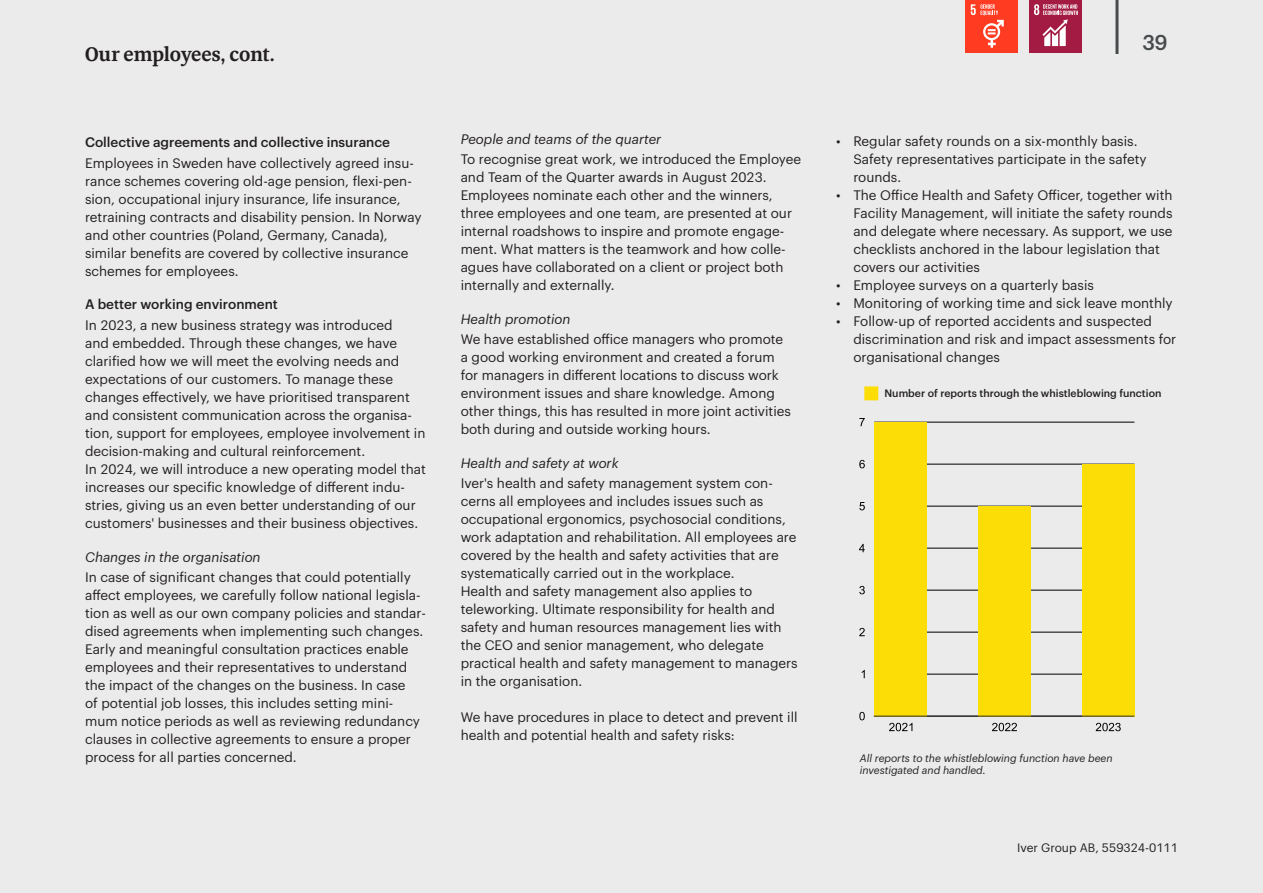
<style>
.page{position:relative;width:1263px;height:893px;background:#ebebec}
.page>*{position:absolute;margin:0;border:0;box-sizing:border-box;transform-origin:0 0}
.Notrubrik{font:700 21px "Aleksei";letter-spacing:-.005em;color:#231f20}
.t1{font:500 21px "Graphik";color:#484b4c}
.Brödtext_utan_indrag{font:13.5px/18px "Graphik";color:#231f20}
.Mellanrubrik_2{font:italic 13.5px "Graphik";color:#231f20}
.Mellanrubrik_1{font:500 13.5px "Graphik";color:#231f20}
.t2{font:12px "Graphik";color:#231f20}
.Förklaring_noter{font:italic 10.5px/12px "Graphik";color:#231f20}
.Mellanrubrik_1_noter{font:500 10.5px "Graphik";color:#231f20}
</style>
<div class="page">
<hr style="left:1115px;top:0;width:3px;height:54px;background:#484b4c">
<svg style="left:859px;top:712px;width:6px;height:8px"></svg>
<svg style="left:862px;top:670px;width:3px;height:8px"></svg>
<svg style="left:859px;top:628px;width:6px;height:8px"></svg>
<svg style="left:859px;top:586px;width:6px;height:8px"></svg>
<svg style="left:859px;top:544px;width:6px;height:8px"></svg>
<svg style="left:859px;top:502px;width:6px;height:8px"></svg>
<svg style="left:859px;top:460px;width:6px;height:8px"></svg>
<svg style="left:859px;top:418px;width:6px;height:8px"></svg>
<svg style="left:889px;top:723px;width:23px;height:8px"></svg>
<svg style="left:992px;top:723px;width:25px;height:8px"></svg>
<svg style="left:1096px;top:723px;width:25px;height:8px"></svg>
<hr style="left:874px;top:674px;width:260px;height:1px;background:#000">
<hr style="left:874px;top:632px;width:260px;height:1px;background:#000">
<hr style="left:874px;top:590px;width:260px;height:1px;background:#000">
<hr style="left:874px;top:548px;width:260px;height:1px;background:#000">
<hr style="left:874px;top:506px;width:260px;height:1px;background:#000">
<hr style="left:874px;top:464px;width:260px;height:1px;background:#000">
<hr style="left:874px;top:422px;width:260px;height:1px;background:#000">
<div style="left:874px;top:422px;width:53px;height:294px;background:#fcde06"></div>
<div style="left:978px;top:506px;width:53px;height:210px;background:#fcde06"></div>
<div style="left:1081px;top:464px;width:53px;height:252px;background:#fcde06"></div>
<hr style="left:874px;top:716px;width:260px;height:1px;background:#292c2f">
<svg style="left:864px;top:386px;width:14px;height:14px"></svg>
<div style="left:1029px;top:0;width:52px;height:52px;background:#a31a42"></div>
<svg style="left:1034px;top:4px;width:44px;height:42px"></svg>
<div style="left:965px;top:0;width:53px;height:52px;background:#ff3b21"></div>
<svg style="left:971px;top:4px;width:33px;height:44px"></svg>
<p class="Notrubrik" style="left:85px;top:40px;width:191px">Our employees, cont.</p>
<p class="Mellanrubrik_1" style="left:85px;top:132px;width:306px">Collective agreements and collective insurance</p>
<p class="Brödtext_utan_indrag" style="left:85px;top:153px;width:338px">Employees in Sweden have collectively agreed insu&shy;rance schemes covering old-age pension, flexi-pen&shy;sion, occupational injury insurance, life insurance, retraining contracts and disability pension. In Norway and other countries (Poland, Germany, Canada), similar benefits are covered by collective insurance schemes for employees.</p>
<p class="Mellanrubrik_1" style="left:85px;top:294px;width:194px">A better working environment</p>
<p class="Brödtext_utan_indrag" style="left:85px;top:315px;width:342px">In 2023, a new business strategy was introduced<br>and embedded. Through these changes, we have clarified how we will meet the evolving needs and expectations of our customers. To manage these changes effectively, we have prioritised transparent and consistent communication across the organisa&shy;tion, support for employees, employee involvement in decision-making and cultural reinforcement.</p>
<p class="Brödtext_utan_indrag" style="left:85px;top:459px;width:342px">In 2024, we will introduce a new operating model that increases our specific knowledge of different indu&shy;stries, giving us an even better understanding of our customers' businesses and their business objectives.</p>
<p class="Mellanrubrik_2" style="left:85px;top:547px;width:177px">Changes in the organisation</p>
<p class="Brödtext_utan_indrag" style="left:85px;top:567px;width:342px">In case of significant changes that could potentially affect employees, we carefully follow national legisla&shy;tion as well as our own company policies and standar&shy;dised agreements when implementing such changes.<br>Early and meaningful consultation practices enable employees and their representatives to understand the impact of the changes on the business. In case<br>of potential job losses, this includes setting mini&shy;mum notice periods as well as reviewing redundancy clauses in collective agreements to ensure a proper process for all parties concerned.</p>
<p class="Mellanrubrik_2" style="left:461px;top:129px;width:202px">People and teams of the quarter</p>
<p class="Brödtext_utan_indrag" style="left:461px;top:149px;width:342px">To recognise great work, we introduced the Employee and Team of the Quarter awards in August 2023.<br>Employees nominate each other and the winners, three employees and one team, are presented at our internal roadshows to inspire and promote engage&shy;ment. What matters is the teamwork and how colle&shy;agues have collaborated on a client or project both internally and externally.</p>
<p class="Mellanrubrik_2" style="left:461px;top:309px;width:111px">Health promotion</p>
<p class="Brödtext_utan_indrag" style="left:461px;top:329px;width:332px">We have established office managers who promote a good working environment and created a forum for managers in different locations to discuss work environment issues and share knowledge. Among other things, this has resulted in more joint activities both during and outside working hours.</p>
<p class="Mellanrubrik_2" style="left:461px;top:453px;width:159px">Health and safety at work</p>
<p class="Brödtext_utan_indrag" style="left:461px;top:473px;width:337px">Iver's health and safety management system con&shy;cerns all employees and includes issues such as occupational ergonomics, psychosocial conditions, work adaptation and rehabilitation. All employees are covered by the health and safety activities that are systematically carried out in the workplace.</p>
<p class="Brödtext_utan_indrag" style="left:461px;top:581px;width:338px">Health and safety management also applies to teleworking. Ultimate responsibility for health and safety and human resources management lies with the CEO and senior management, who delegate practical health and safety management to managers in the organisation.</p>
<p class="Brödtext_utan_indrag" style="left:461px;top:707px;width:338px">We have procedures in place to detect and prevent ill health and potential health and safety risks:</p>
<h1 class="t1" style="left:1142px;top:27px;width:27px">39</h1>
<p class="Brödtext_utan_indrag" style="left:853px;top:131px;width:295px;text-indent:-17px">• Regular safety rounds on a six-monthly basis.<br>Safety representatives participate in the safety rounds.</p>
<p class="Brödtext_utan_indrag" style="left:853px;top:185px;width:321px;text-indent:-17px">• The Office Health and Safety Officer, together with Facility Management, will initiate the safety rounds and delegate where necessary. As support, we use checklists anchored in the labour legislation that covers our activities</p>
<p class="Brödtext_utan_indrag" style="left:836px;top:275px;width:259px">• Employee surveys on a quarterly basis</p>
<p class="Brödtext_utan_indrag" style="left:836px;top:293px;width:338px">• Monitoring of working time and sick leave monthly</p>
<p class="Brödtext_utan_indrag" style="left:853px;top:311px;width:325px;text-indent:-17px">• Follow-up of reported accidents and suspected discrimination and risk and impact assessments for organisational changes</p>
<p class="Mellanrubrik_1_noter" style="left:884px;top:385px;width:278px">Number of reports through the whistleblowing function</p>
<p class="Förklaring_noter" style="left:860px;top:752px;width:254px">All reports to the whistleblowing function have been investigated and handled.</p>
<p class="t2" style="left:1017px;top:839px;width:162px">Iver Group AB, 559324-0111</p>
</div>
